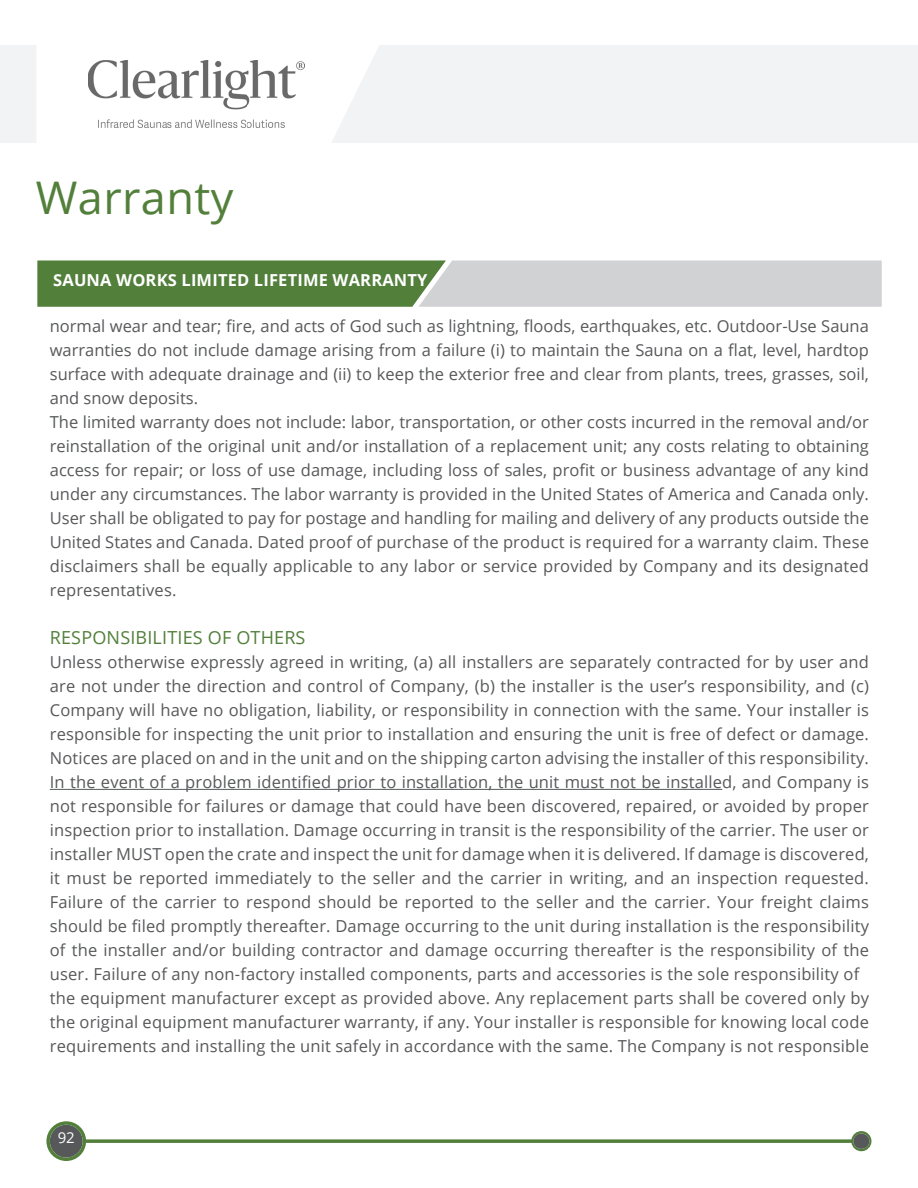
<style>
.page{position:relative;width:918px;height:1188px;background:#fff}
.page>*{position:absolute;margin:0;border:0;box-sizing:border-box;transform-origin:0 0}
.t1{font:45px "Open Sans";letter-spacing:.01em;color:#527f3a}
.text{font:18px "Open Sans";letter-spacing:.01em;color:#527f3a}
.text-2{font:16.5px/24px "Open Sans";letter-spacing:.01em;color:#57585a;text-align:justify}
.title_bars{font:700 16.5px "Open Sans";letter-spacing:.01em;color:#fff}
.t2{font:15px "Open Sans";color:#fff}
</style>
<div class="page">
<div style="left:0;top:45px;width:918px;height:98px;background:#f2f3f4"></div>
<svg style="left:37px;top:45px;width:342px;height:98px"></svg>
<svg style="left:46px;top:1121px;width:825px;height:40px"></svg>
<img style="left:88px;top:60px;width:217px;height:68px">
<hr style="left:50px;top:789px;width:672px;height:1px;background:#57585a">
<svg style="left:37px;top:260px;width:845px;height:47px;background:#98ad8e"></svg>
<p class="t1" style="left:36px;top:166px;width:199px">Warranty</p>
<p class="title_bars" style="left:53px;top:269px;width:376px">SAUNA WORKS LIMITED LIFETIME WARRANTY</p>
<p class="text-2" style="left:50px;top:314px;width:821px">normal wear and tear; fire, and acts of God such as lightning, floods, earthquakes, etc. Outdoor-Use Sauna warranties do not include damage arising from a failure (i) to maintain the Sauna on a flat, level, hardtop surface with adequate drainage and (ii) to keep the exterior free and clear from plants, trees, grasses, soil, and snow deposits.</p>
<p class="text-2" style="left:50px;top:410px;width:821px">The limited warranty does not include: labor, transportation, or other costs incurred in the removal and/or reinstallation of the original unit and/or installation of a replacement unit; any costs relating to obtaining access for repair; or loss of use damage, including loss of sales, profit or business advantage of any kind under any circumstances. The labor warranty is provided in the United States of America and Canada only.<br>User shall be obligated to pay for postage and handling for mailing and delivery of any products outside the United States and Canada. Dated proof of purchase of the product is required for a warranty claim. These disclaimers shall be equally applicable to any labor or service provided by Company and its designated representatives.</p>
<p class="text" style="left:50px;top:625px;width:257px">RESPONSIBILITIES OF OTHERS</p>
<p class="text-2" style="left:50px;top:650px;width:821px">Unless otherwise expressly agreed in writing, (a) all installers are separately contracted for by user and are not under the direction and control of Company, (b) the installer is the user’s responsibility, and (c)<br>Company will have no obligation, liability, or responsibility in connection with the same. Your installer is responsible for inspecting the unit prior to installation and ensuring the unit is free of defect or damage.<br>Notices are placed on and in the unit and on the shipping carton advising the installer of this responsibility.<br>In the event of a problem identified prior to installation, the unit must not be installed, and Company is not responsible for failures or damage that could have been discovered, repaired, or avoided by proper inspection prior to installation. Damage occurring in transit is the responsibility of the carrier. The user or installer MUST open the crate and inspect the unit for damage when it is delivered. If damage is discovered, it must be reported immediately to the seller and the carrier in writing, and an inspection requested.<br>Failure of the carrier to respond should be reported to the seller and the carrier. Your freight claims should be filed promptly thereafter. Damage occurring to the unit during installation is the responsibility of the installer and/or building contractor and damage occurring thereafter is the responsibility of the user. Failure of any non-factory installed components, parts and accessories is the sole responsibility of</p>
<p class="text-2" style="left:50px;top:986px;width:821px">the equipment manufacturer except as provided above. Any replacement parts shall be covered only by the original equipment manufacturer warranty, if any. Your installer is responsible for knowing local code requirements and installing the unit safely in accordance with the same. The Company is not responsible</p>
<p class="t2" style="left:58px;top:1127px;width:19px">92</p>
</div>
